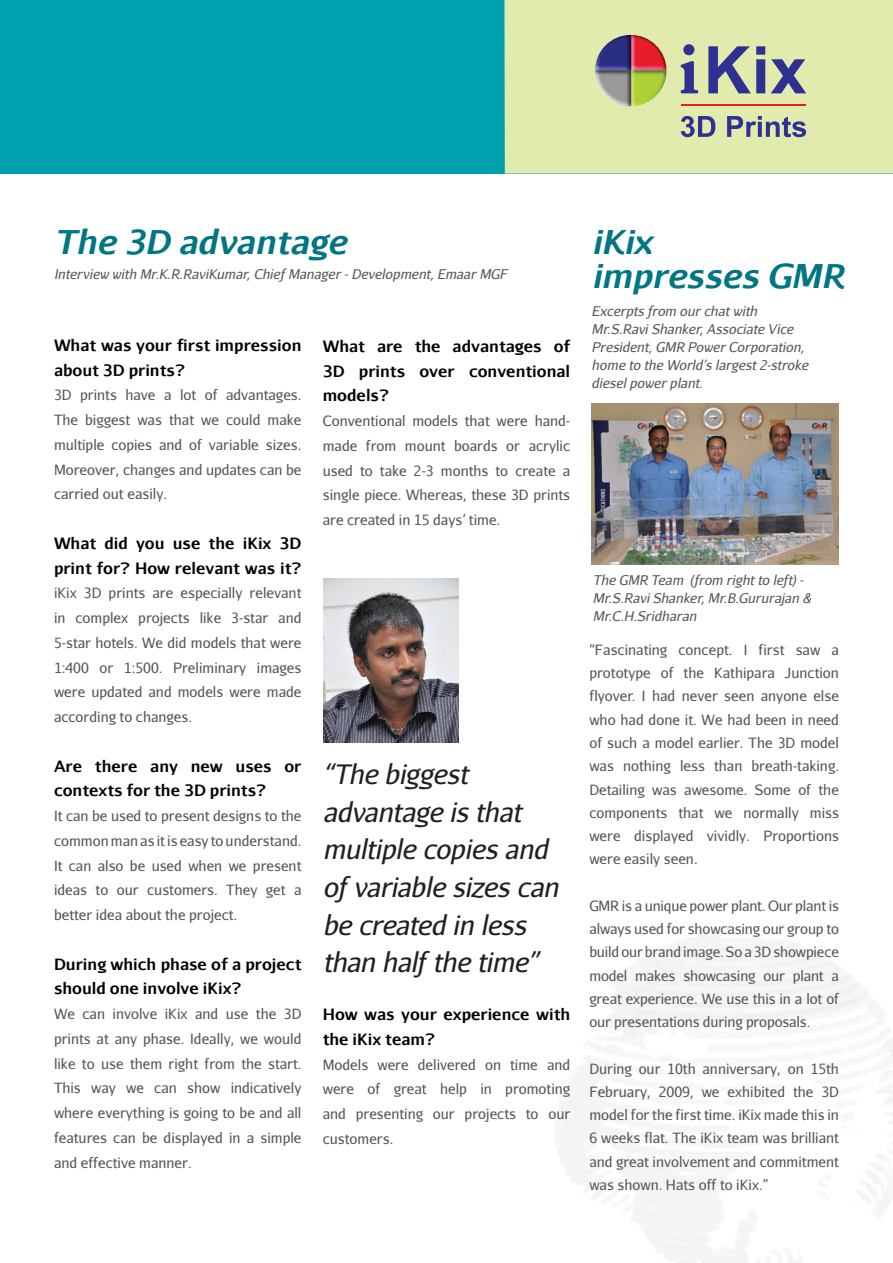
<style>
.page{position:relative;width:893px;height:1263px;background:#fff}
.page>*{position:absolute;margin:0;border:0;box-sizing:border-box;transform-origin:0 0}
.t1{font:italic 700 33px "Aurulent Sans";color:#007682}
.quote{font:italic 27px/37.5px "Aurulent Sans";letter-spacing:-.015em;color:#231f20}
.Paragraph_Style_1{font:700 15.75px/24.8px "Aurulent Sans";color:#040503}
.Paragraph_Style_1-2{font:14.25px/24.8px "Aurulent Sans";color:#57585a;text-align:justify}
.name_copy{font:italic 13.5px/18px "Aurulent Sans";color:#57585a}
</style>
<div class="page">
<div style="left:0;top:0;width:893px;height:174px;background:#00a1ae"></div>
<div style="left:504px;top:0;width:389px;height:174px;background:#e2ebae"></div>
<svg style="left:681px;top:116px;width:125px;height:21px"></svg>
<hr style="left:681px;top:104px;width:125px;height:2px;background:#ee1d23">
<img style="left:595px;top:35px;width:71px;height:71px;border-radius:36px">
<div style="left:683px;top:44px;width:11px;height:11px;background:#2e3092;border-radius:50%"></div>
<svg style="left:681px;top:61px;width:17px;height:32px"></svg>
<svg style="left:708px;top:46px;width:98px;height:47px"></svg>
<img style="left:592px;top:403px;width:247px;height:162px">
<img style="left:323px;top:579px;width:136px;height:163px">
<p class="t1" style="left:54px;top:217px;width:294px">The 3D advantage</p>
<p class="name_copy" style="left:54px;top:264px;width:455px">Interview with Mr.K.R.RaviKumar, Chief Manager - Development, Emaar MGF</p>
<p class="Paragraph_Style_1" style="left:54px;top:331px;width:249px">What was your first impression about 3D prints?</p>
<p class="Paragraph_Style_1-2" style="left:54px;top:382px;width:249px">3D prints have a lot of advantages.<br>The biggest was that we could make multiple copies and of variable sizes.<br>Moreover, changes and updates can be carried out easily.</p>
<p class="Paragraph_Style_1" style="left:54px;top:529px;width:249px">What did you use the iKix 3D print for? How relevant was it?</p>
<p class="Paragraph_Style_1-2" style="left:54px;top:580px;width:249px">iKix 3D prints are especially relevant in complex projects like 3-star and 5-star hotels. We did models that were 1:400 or 1:500. Preliminary images were updated and models were made according to changes.</p>
<p class="Paragraph_Style_1" style="left:54px;top:752px;width:249px">Are there any new uses or contexts for the 3D prints?</p>
<p class="Paragraph_Style_1-2" style="left:54px;top:803px;width:249px">It can be used to present designs to the common man as it is easy to understand.<br>It can also be used when we present ideas to our customers. They get a better idea about the project.</p>
<p class="Paragraph_Style_1" style="left:54px;top:950px;width:249px">During which phase of a project should one involve iKix?</p>
<p class="Paragraph_Style_1-2" style="left:54px;top:1001px;width:249px">We can involve iKix and use the 3D prints at any phase. Ideally, we would like to use them right from the start.<br>This way we can show indicatively where everything is going to be and all features can be displayed in a simple and effective manner.</p>
<p class="Paragraph_Style_1" style="left:323px;top:332px;width:249px;text-align:justify">What are the advantages of 3D prints over conventional models?</p>
<p class="Paragraph_Style_1-2" style="left:323px;top:408px;width:249px">Conventional models that were hand&shy;made from mount boards or acrylic used to take 2-3 months to create a single piece. Whereas, these 3D prints are created in 15 days’ time.</p>
<p class="quote" style="left:323px;top:755px;width:237px">“The biggest advantage is that multiple copies and of variable sizes can be created in less than half the time”</p>
<p class="Paragraph_Style_1" style="left:323px;top:1001px;width:249px">How was your experience with the iKix team?</p>
<p class="Paragraph_Style_1-2" style="left:323px;top:1052px;width:249px">Models were delivered on time and were of great help in promoting and presenting our projects to our customers.</p>
<p class="t1" style="left:592px;top:217px;width:62px">iKix</p>
<p class="t1" style="left:592px;top:252px;width:254px">impresses GMR</p>
<p class="name_copy" style="left:591px;top:302px;width:218px">Excerpts from our chat with<br>Mr.S.Ravi Shanker, Associate Vice<br>President, GMR Power Corporation, home to the World’s largest 2-stroke diesel power plant.</p>
<p class="name_copy" style="left:593px;top:570px;width:220px">The GMR Team (from right to left) -<br>Mr.S.Ravi Shanker, Mr.B.Gururajan &amp;<br>Mr.C.H.Sridharan</p>
<p class="Paragraph_Style_1-2" style="left:589px;top:638px;width:251px;line-height:23.2px">“Fascinating concept. I first saw a prototype of the Kathipara Junction flyover. I had never seen anyone else who had done it. We had been in need of such a model earlier. The 3D model was nothing less than breath-taking.<br>Detailing was awesome. Some of the components that we normally miss were displayed vividly. Proportions were easily seen.</p>
<p class="Paragraph_Style_1-2" style="left:589px;top:893px;width:251px;line-height:23.2px">GMR is a unique power plant. Our plant is always used for showcasing our group to build our brand image. So a 3D showpiece model makes showcasing our plant a great experience. We use this in a lot of our presentations during proposals.</p>
<p class="Paragraph_Style_1-2" style="left:589px;top:1056px;width:251px;line-height:23.2px">During our 10th anniversary, on 15th February, 2009, we exhibited the 3D model for the first time. iKix made this in 6 weeks flat. The iKix team was brilliant and great involvement and commitment was shown. Hats off to iKix.”</p>
</div>
